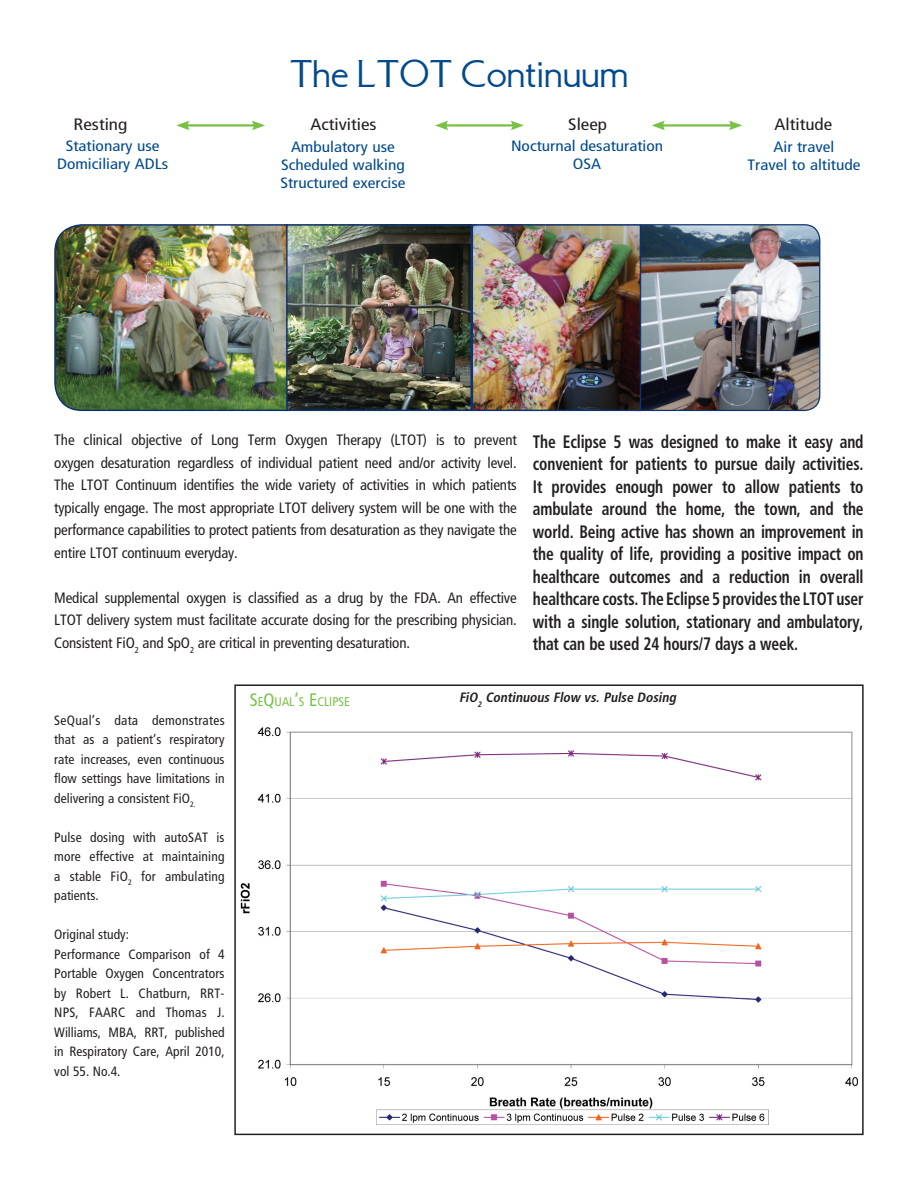
<style>
.page{position:relative;width:918px;height:1188px;background:#fff}
.page>*{position:absolute;margin:0;border:0;box-sizing:border-box;transform-origin:0 0}
.t1{font:36px "Basilea";color:#004a8d}
.t2{font:700 condensed 18px/22.5px "Frutiger";letter-spacing:-.01em;color:#231f20;text-align:justify;scale:.86 1}
.t3{font:condensed 16.5px "Frutiger";color:#231f20;scale:1.16 1}
.t4{font:condensed 15px/22.5px "Frutiger";letter-spacing:-.01em;color:#231f20;text-align:justify}
.t5{font:condensed 15px/18px "Frutiger";color:#004a8d;text-align:center;scale:1.16 1}
.t6{font:condensed 13.5px/19.5px "Frutiger";letter-spacing:.005em;color:#231f20;text-align:justify}
.t7{font:italic 700 condensed 13.5px "Frutiger";color:#231f20}
.t8{font:condensed 12.6px "Frutiger";color:#79c145}
.s1{font-size:18px}
</style>
<div class="page">
<hr style="left:186px;top:124px;width:70px;height:3px;background:#79c145">
<svg style="left:176px;top:121px;width:14px;height:9px"></svg>
<svg style="left:252px;top:121px;width:13px;height:9px"></svg>
<hr style="left:444px;top:124px;width:71px;height:3px;background:#79c145">
<svg style="left:435px;top:121px;width:13px;height:9px"></svg>
<svg style="left:511px;top:121px;width:13px;height:9px"></svg>
<hr style="left:661px;top:124px;width:72px;height:3px;background:#79c145">
<svg style="left:652px;top:121px;width:13px;height:9px"></svg>
<svg style="left:729px;top:121px;width:13px;height:9px"></svg>
<img style="left:240px;top:727px;width:618px;height:398px">
<div style="left:234px;top:684px;width:630px;height:451px;border:2px solid #231f20"></div>
<img style="left:474px;top:226px;width:160px;height:183px">
<img style="left:288px;top:224px;width:185px;height:188px">
<img style="left:634px;top:224px;width:187px;height:188px">
<img style="left:54px;top:224px;width:234px;height:188px">
<div style="left:472px;top:224px;width:169px;height:187px;border:1px solid #0d3274"></div>
<h1 class="t1" style="left:289px;top:54px;width:340px">The LTOT Continuum</h1>
<p class="t3" style="left:74px;top:115px;width:48px">Resting</p>
<p class="t3" style="left:311px;top:115px;width:58px">Activities</p>
<p class="t3" style="left:568px;top:115px;width:35px">Sleep</p>
<p class="t3" style="left:775px;top:115px;width:51px">Altitude</p>
<p class="t5" style="left:748px;top:138px;width:99px">Air travel<br>Travel to altitude</p>
<p class="t5" style="left:511px;top:137px;width:133px">Nocturnal desaturation<br>OSA</p>
<p class="t5" style="left:57px;top:137px;width:97px">Stationary use<br>Domiciliary ADLs</p>
<p class="t5" style="left:280px;top:138px;width:109px">Ambulatory use<br>Scheduled walking<br>Structured exercise</p>
<p class="t4" style="left:54px;top:429px;width:464px">The clinical objective of Long Term Oxygen Therapy (LTOT) is to prevent oxygen desaturation regardless of individual patient need and/or activity level.<br>The LTOT Continuum identifies the wide variety of activities in which patients typically engage. The most appropriate LTOT delivery system will be one with the performance capabilities to protect patients from desaturation as they navigate the entire LTOT continuum everyday.</p>
<p class="t4" style="left:54px;top:586px;width:464px">Medical supplemental oxygen is classified as a drug by the FDA. An effective LTOT delivery system must facilitate accurate dosing for the prescribing physician.<br>Consistent FiO<sub>2</sub> and SpO<sub>2</sub> are critical in preventing desaturation.</p>
<p class="t2" style="left:533px;top:430px;width:386px">The Eclipse 5 was designed to make it easy and convenient for patients to pursue daily activities.<br>It provides enough power to allow patients to ambulate around the home, the town, and the world. Being active has shown an improvement in the quality of life, providing a positive impact on healthcare outcomes and a reduction in overall healthcare costs. The Eclipse 5 provides the LTOT user with a single solution, stationary and ambulatory, that can be used 24 hours/7 days a week.</p>
<p class="t6" style="left:54px;top:710px;width:172px">SeQual’s data demonstrates that as a patient’s respiratory rate increases, even continuous flow settings have limitations in delivering a consistent FiO<sub>2.</sub></p>
<p class="t6" style="left:54px;top:827px;width:172px">Pulse dosing with autoSAT is more effective at maintaining a stable FiO<sub>2</sub> for ambulating patients.</p>
<p class="t6" style="left:54px;top:925px;width:172px;text-align:left">Original study:<br>Performance Comparison of 4<br>Portable Oxygen Concentrators by Robert L. Chatburn, RRT-<br>NPS, FAARC and Thomas J.<br>Williams, MBA, RRT, published in Respiratory Care, April 2010, vol 55. No.4.</p>
<p class="t8" style="left:250px;top:694px;width:102px"><span class="s1">S</span>E<span class="s1">Q</span>UAL<span class="s1">’</span>S <span class="s1">E</span>CLIPSE</p>
<p class="t7" style="left:459px;top:690px;width:221px">FiO<sub>2</sub> Continuous Flow vs. Pulse Dosing</p>
</div>
